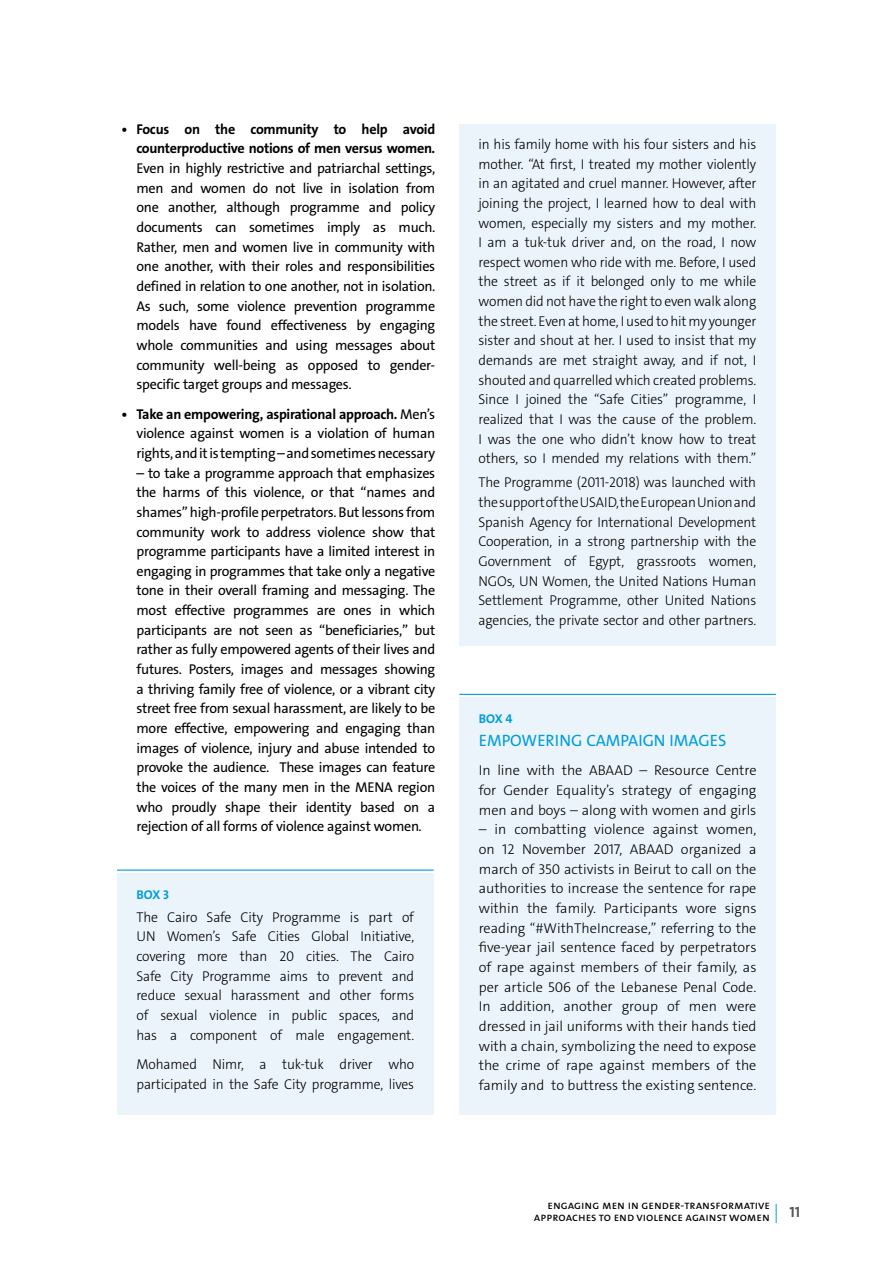
<style>
.page{position:relative;width:893px;height:1263px;background:#fff}
.page>*{position:absolute;margin:0;border:0;box-sizing:border-box;transform-origin:0 0}
.t1{font:16.5px "The Sans";color:#009ddc}
.t2{font:15px "The Sans Bold Caps";color:#58595b}
.t3{font:14.25px/19.6px "The Sans";letter-spacing:-.02em;color:#000;text-align:justify}
.t4{font:300 14.25px/19.6px "The Sans C4 s";letter-spacing:-.01em;color:#000;text-align:justify;scale:.96 1}
.t5{font:300 14.25px/19.6px "The Sans C4 s";letter-spacing:-.01em;color:#000;text-align:justify}
.t6{font:700 14.25px/19.6px "The Sans";letter-spacing:-.02em;color:#000;text-align:right}
.t7{font:12.75px "The Sans Bold Caps";letter-spacing:-.015em;color:#009ddc}
.t8{font:12px/12px "The Sans Caps";color:#000;text-align:right}
.s1{font-weight:700}
</style>
<div class="page">
<svg style="left:776px;top:1204px;width:1px;height:19px"></svg>
<div style="left:117px;top:873px;width:317px;height:241px;background:#ecf4fb"></div>
<hr style="left:117px;top:869px;width:317px;height:2px;background:#009ddc">
<div style="left:459px;top:125px;width:317px;height:521px;background:#ecf4fb"></div>
<div style="left:459px;top:697px;width:317px;height:417px;background:#ecf4fb"></div>
<hr style="left:459px;top:694px;width:317px;height:1px;background:#009ddc">
<p class="t6" style="left:122px;top:119px;width:315px">• Focus on the community to help avoid counterproductive notions of men versus women.</p>
<p class="t3" style="left:137px;top:159px;width:300px">Even in highly restrictive and patriarchal settings, men and women do not live in isolation from one another, although programme and policy documents can sometimes imply as much.<br>Rather, men and women live in community with one another, with their roles and responsibilities defined in relation to one another, not in isolation.<br>As such, some violence prevention programme models have found effectiveness by engaging whole communities and using messages about community well-being as opposed to gender&shy;specific target groups and messages.</p>
<p class="t3" style="left:137px;top:404px;width:300px;text-indent:-15px"><span class="s1">• Take an empowering, aspirational approach.</span> Men’s violence against women is a violation of human rights, and it is tempting – and sometimes necessary</p>
<p class="t3" style="left:137px;top:463px;width:300px">– to take a programme approach that emphasizes the harms of this violence, or that “names and shames” high-profile perpetrators. But lessons from community work to address violence show that programme participants have a limited interest in engaging in programmes that take only a negative tone in their overall framing and messaging. The most effective programmes are ones in which participants are not seen as “beneficiaries,” but rather as fully empowered agents of their lives and futures. Posters, images and messages showing a thriving family free of violence, or a vibrant city street free from sexual harassment, are likely to be more effective, empowering and engaging than images of violence, injury and abuse intended to provoke the audience. These images can feature the voices of the many men in the MENA region who proudly shape their identity based on a rejection of all forms of violence against women.</p>
<p class="t7" style="left:137px;top:884px;width:34px">BOX 3</p>
<p class="t4" style="left:137px;top:907px;width:291px">The Cairo Safe City Programme is part of UN Women’s Safe Cities Global Initiative, covering more than 20 cities. The Cairo Safe City Programme aims to prevent and reduce sexual harassment and other forms of sexual violence in public spaces, and has a component of male engagement.</p>
<p class="t4" style="left:137px;top:1054px;width:291px">Mohamed Nimr, a tuk-tuk driver who participated in the Safe City programme, lives</p>
<p class="t4" style="left:478px;top:134px;width:291px">in his family home with his four sisters and his mother. “At first, I treated my mother violently in an agitated and cruel manner. However, after joining the project, I learned how to deal with women, especially my sisters and my mother.<br>I am a tuk-tuk driver and, on the road, I now respect women who ride with me. Before, I used the street as if it belonged only to me while women did not have the right to even walk along the street. Even at home, I used to hit my younger sister and shout at her. I used to insist that my demands are met straight away, and if not, I shouted and quarrelled which created problems.<br>Since I joined the “Safe Cities” programme, I realized that I was the cause of the problem.<br>I was the one who didn’t know how to treat others, so I mended my relations with them.”</p>
<p class="t4" style="left:478px;top:473px;width:291px">The Programme (2011-2018) was launched with the support of the USAID, the European Union and Spanish Agency for International Development Cooperation, in a strong partnership with the Government of Egypt, grassroots women, NGOs, UN Women, the United Nations Human Settlement Programme, other United Nations agencies, the private sector and other partners.</p>
<p class="t7" style="left:479px;top:708px;width:35px">BOX 4</p>
<p class="t1" style="left:479px;top:730px;width:249px">EMPOWERING CAMPAIGN IMAGES</p>
<p class="t5" style="left:479px;top:761px;width:279px">In line with the ABAAD – Resource Centre for Gender Equality’s strategy of engaging men and boys – along with women and girls</p>
<p class="t5" style="left:479px;top:820px;width:279px">– in combatting violence against women, on 12 November 2017, ABAAD organized a march of 350 activists in Beirut to call on the authorities to increase the sentence for rape within the family. Participants wore signs reading “#WithTheIncrease,” referring to the five-year jail sentence faced by perpetrators of rape against members of their family, as per article 506 of the Lebanese Penal Code.<br>In addition, another group of men were dressed in jail uniforms with their hands tied with a chain, symbolizing the need to expose the crime of rape against members of the family and to buttress the existing sentence.</p>
<p class="t8" style="left:534px;top:1199px;width:237px">engaging men in gender-transformative approaches to end violence against women</p>
<p class="t2" style="left:789px;top:1199px;width:12px">11</p>
</div>
